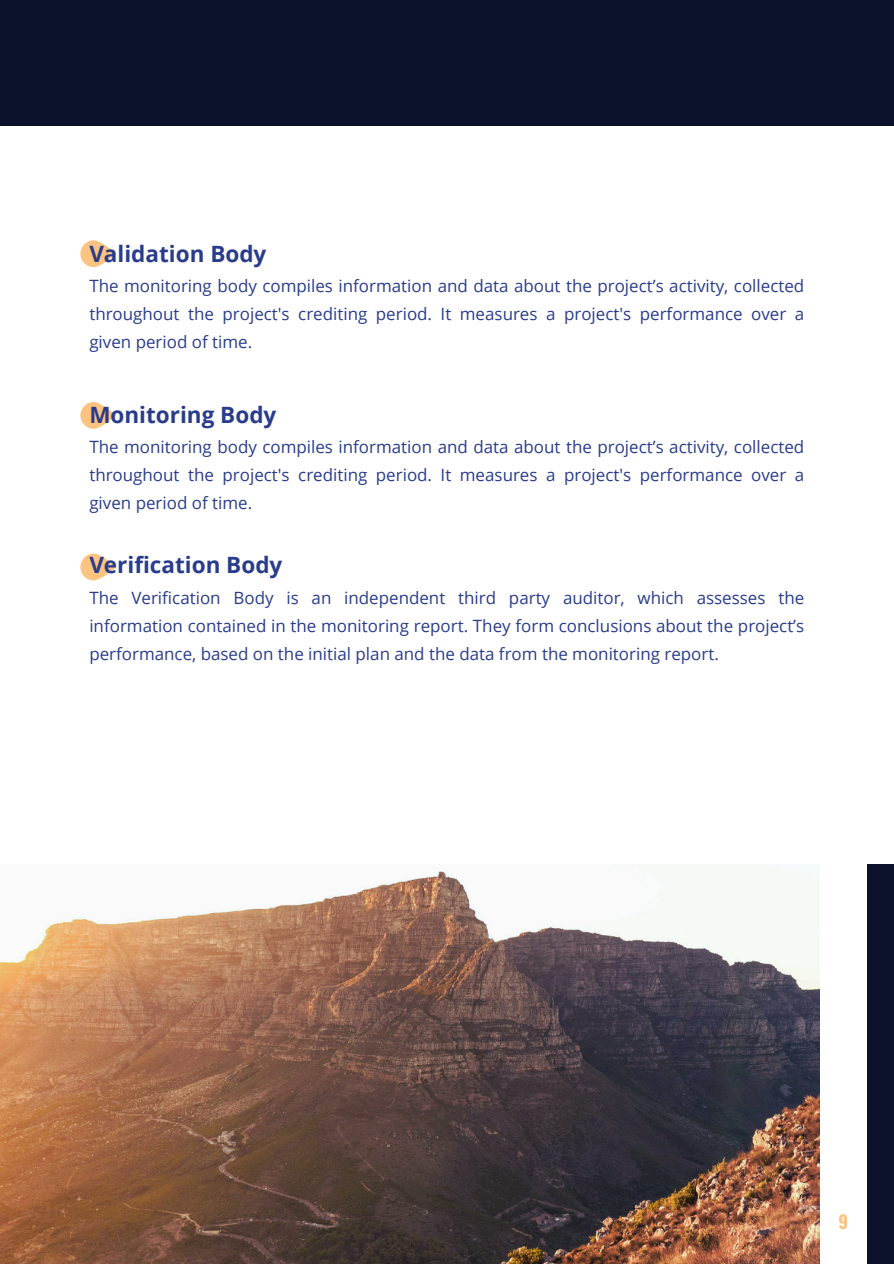
<style>
.page{position:relative;width:894px;height:1264px;background:#fff}
.page>*{position:absolute;margin:0;border:0;box-sizing:border-box;transform-origin:0 0}
.t1{font:700 22.5px "Open Sans";color:#293c8c}
.t2{font:700 18px "Oswald";color:#fcc480}
.t3{font:16.95px/28.2px "Open Sans";color:#293c8c;text-align:justify}
</style>
<div class="page">
<div style="left:866px;top:864px;width:27px;height:399px;background:#0c122b"></div>
<img style="left:0;top:870px;width:819px;height:393px">
<svg style="left:80px;top:240px;width:36px;height:27px"></svg>
<svg style="left:80px;top:402px;width:36px;height:27px"></svg>
<svg style="left:80px;top:553px;width:36px;height:27px"></svg>
<div style="left:0;top:0;width:893px;height:125px;background:#0c122b"></div>
<h1 class="t1" style="left:89px;top:238px;width:178px">Validation Body</h1>
<h1 class="t3" style="left:89px;top:271px;width:716px">The monitoring body compiles information and data about the project’s activity, collected throughout the project's crediting period. It measures a project's performance over a given period of time.</h1>
<h1 class="t1" style="left:89px;top:398px;width:188px">Monitoring Body</h1>
<h1 class="t3" style="left:89px;top:432px;width:716px">The monitoring body compiles information and data about the project’s activity, collected throughout the project's crediting period. It measures a project's performance over a given period of time.</h1>
<h1 class="t1" style="left:89px;top:549px;width:194px">Verification Body</h1>
<h1 class="t3" style="left:89px;top:583px;width:716px">The Verification Body is an independent third party auditor, which assesses the information contained in the monitoring report. They form conclusions about the project’s performance, based on the initial plan and the data from the monitoring report.</h1>
<p class="t2" style="left:838px;top:1207px;width:11px">9</p>
</div>
